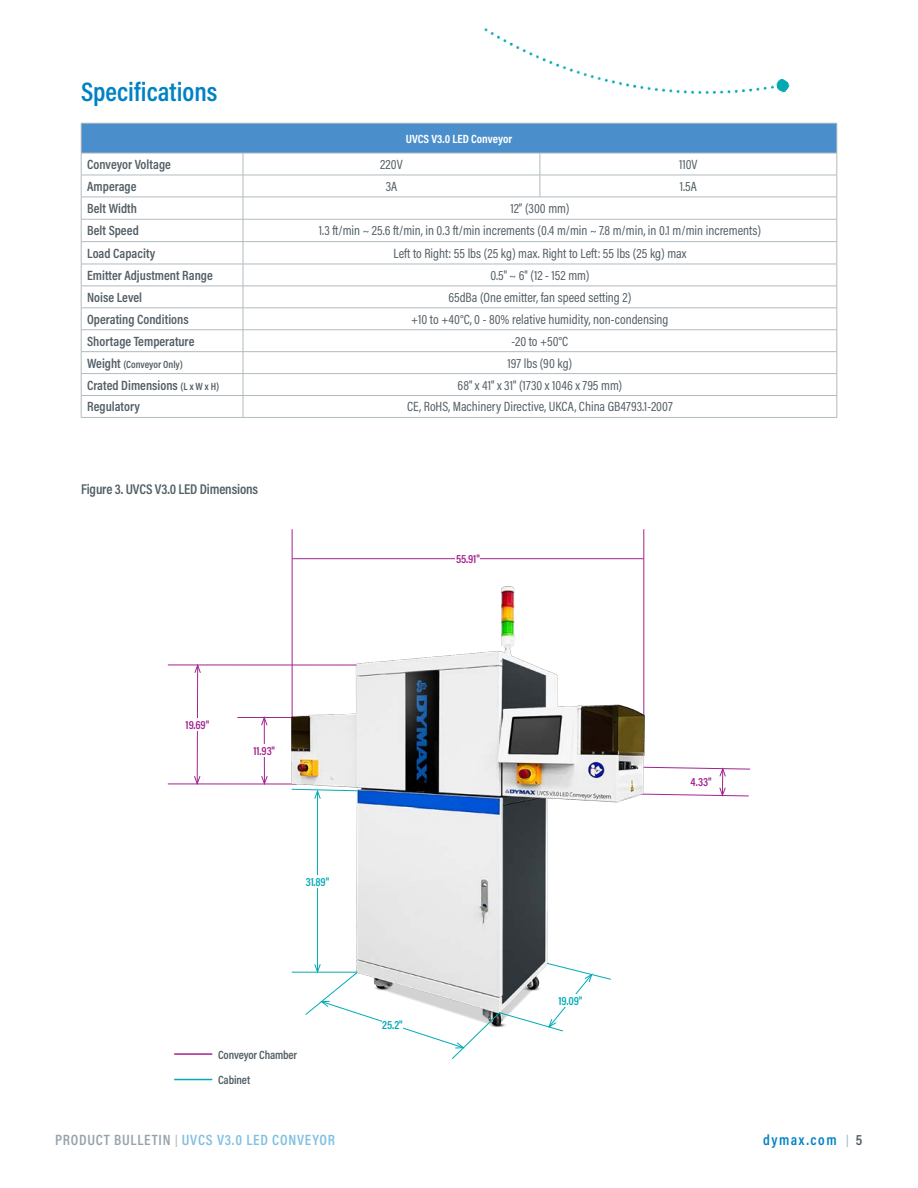
<style>
.page{position:relative;width:918px;height:1188px;background:#fff}
.page>*{position:absolute;margin:0;border:0;box-sizing:border-box;transform-origin:0 0}
.t1{font:600 27px "Acumin Pro Cond";color:#0082c4}
.t2{font:600 15px "Acumin Pro Cond";letter-spacing:.05em;color:#80c0e1}
.t3{font:600 15px "Acumin Pro Cond";letter-spacing:.1em;color:#0082c4}
.t4{font:600 14.25px "Acumin Pro Cond";letter-spacing:-.01em;color:#525e65}
.t5{font:13.5px "Acumin Pro Cond";color:#525e65}
.t6{font:600 13.5px "Acumin Pro Cond";color:#525e65}
.t7{font:600 12px "Acumin Pro Cond";letter-spacing:-.01em;color:#a3238f}
.t8{font:600 12px/25px "Acumin Pro Cond";letter-spacing:-.01em;color:#525e65}
.t9{font:700 12px "Acumin Pro Cond";color:#fff}
.t10{font:600 12px "Acumin Pro Cond";letter-spacing:-.01em;color:#00abb5}
.t11{font:600 10.5px "Acumin Pro Cond";color:#525e65}
.s1{font-size:13.5px}
.s2{font-size:10.5px}
.s3{color:#95a3ab}
.s4{font-size:12px;color:#b1bac0}
.s5{color:#525e65}
</style>
<div class="page">
<img style="left:484px;top:28px;width:306px;height:67px">
<div style="left:81px;top:123px;width:756px;height:30px;background:#4a8ecc"></div>
<svg style="left:540px;top:154px;width:1px;height:43px"></svg>
<hr style="left:81px;top:123px;width:162px;height:1px;background:#b1bbbf">
<hr style="left:81px;top:123px;width:1px;height:30px;background:#b1bbbf">
<hr style="left:243px;top:123px;width:297px;height:1px;background:#b1bbbf">
<hr style="left:540px;top:123px;width:297px;height:1px;background:#b1bbbf">
<hr style="left:81px;top:153px;width:162px;height:1px;background:#b1bbbf">
<hr style="left:243px;top:153px;width:297px;height:1px;background:#b1bbbf">
<hr style="left:540px;top:153px;width:297px;height:1px;background:#b1bbbf">
<hr style="left:81px;top:175px;width:162px;height:1px;background:#b1bbbf">
<hr style="left:243px;top:175px;width:297px;height:1px;background:#b1bbbf">
<hr style="left:540px;top:175px;width:297px;height:1px;background:#b1bbbf">
<hr style="left:81px;top:197px;width:162px;height:1px;background:#b1bbbf">
<hr style="left:81px;top:219px;width:162px;height:1px;background:#b1bbbf">
<hr style="left:81px;top:241px;width:162px;height:1px;background:#b1bbbf">
<hr style="left:81px;top:264px;width:162px;height:1px;background:#b1bbbf">
<hr style="left:81px;top:286px;width:162px;height:1px;background:#b1bbbf">
<hr style="left:81px;top:308px;width:162px;height:1px;background:#b1bbbf">
<hr style="left:81px;top:329px;width:162px;height:1px;background:#b1bbbf">
<hr style="left:81px;top:351px;width:162px;height:1px;background:#b1bbbf">
<hr style="left:81px;top:373px;width:162px;height:1px;background:#b1bbbf">
<hr style="left:81px;top:395px;width:162px;height:1px;background:#b1bbbf">
<svg style="left:81px;top:153px;width:1px;height:264px"></svg>
<hr style="left:81px;top:417px;width:162px;height:1px;background:#b1bbbf">
<hr style="left:837px;top:123px;width:1px;height:30px;background:#b1bbbf">
<hr style="left:243px;top:219px;width:297px;height:1px;background:#b1bbbf">
<hr style="left:540px;top:219px;width:297px;height:1px;background:#b1bbbf">
<hr style="left:243px;top:241px;width:297px;height:1px;background:#b1bbbf">
<hr style="left:540px;top:241px;width:297px;height:1px;background:#b1bbbf">
<hr style="left:243px;top:264px;width:297px;height:1px;background:#b1bbbf">
<hr style="left:540px;top:264px;width:297px;height:1px;background:#b1bbbf">
<hr style="left:243px;top:286px;width:297px;height:1px;background:#b1bbbf">
<hr style="left:540px;top:286px;width:297px;height:1px;background:#b1bbbf">
<hr style="left:243px;top:308px;width:297px;height:1px;background:#b1bbbf">
<hr style="left:540px;top:308px;width:297px;height:1px;background:#b1bbbf">
<hr style="left:243px;top:329px;width:297px;height:1px;background:#b1bbbf">
<hr style="left:540px;top:329px;width:297px;height:1px;background:#b1bbbf">
<hr style="left:243px;top:351px;width:297px;height:1px;background:#b1bbbf">
<hr style="left:540px;top:351px;width:297px;height:1px;background:#b1bbbf">
<hr style="left:243px;top:373px;width:297px;height:1px;background:#b1bbbf">
<hr style="left:540px;top:373px;width:297px;height:1px;background:#b1bbbf">
<hr style="left:243px;top:395px;width:297px;height:1px;background:#b1bbbf">
<hr style="left:540px;top:395px;width:297px;height:1px;background:#b1bbbf">
<hr style="left:243px;top:197px;width:297px;height:1px;background:#b1bbbf">
<hr style="left:540px;top:197px;width:297px;height:1px;background:#b1bbbf">
<svg style="left:243px;top:153px;width:1px;height:264px"></svg>
<svg style="left:837px;top:153px;width:1px;height:264px"></svg>
<hr style="left:243px;top:417px;width:297px;height:1px;background:#b1bbbf">
<hr style="left:540px;top:417px;width:297px;height:1px;background:#b1bbbf">
<hr style="left:643px;top:529px;width:1px;height:189px;background:#a3238f">
<hr style="left:292px;top:529px;width:1px;height:189px;background:#a3238f">
<hr style="left:168px;top:784px;width:129px;height:1px;background:#a3238f">
<hr style="left:168px;top:665px;width:201px;height:1px;background:#a3238f">
<hr style="left:237px;top:717px;width:218px;height:1px;background:#a3238f">
<img style="left:279px;top:566px;width:366px;height:407px">
<hr style="left:292px;top:972px;width:65px;height:1px;background:#00abb5">
<hr style="left:174px;top:1053px;width:38px;height:2px;background:#a3238f">
<hr style="left:174px;top:1079px;width:38px;height:1px;background:#00abb5">
<hr style="left:197px;top:665px;width:1px;height:119px;background:#a3238f">
<svg style="left:194px;top:776px;width:6px;height:8px"></svg>
<svg style="left:195px;top:665px;width:6px;height:8px"></svg>
<hr style="left:264px;top:718px;width:1px;height:66px;background:#a3238f">
<svg style="left:261px;top:776px;width:6px;height:8px"></svg>
<svg style="left:261px;top:718px;width:6px;height:7px"></svg>
<div style="left:185px;top:718px;width:25px;height:13px;background:#fff"></div>
<div style="left:252px;top:744px;width:25px;height:13px;background:#fff"></div>
<hr style="left:292px;top:558px;width:352px;height:1px;background:#a3238f">
<div style="left:456px;top:554px;width:24px;height:10px;background:#fff"></div>
<svg style="left:638px;top:766px;width:113px;height:31px"></svg>
<div style="left:688px;top:775px;width:26px;height:13px;background:#fff"></div>
<hr style="left:317px;top:791px;width:1px;height:181px;background:#00abb5">
<svg style="left:291px;top:788px;width:67px;height:11px"></svg>
<div style="left:306px;top:875px;width:23px;height:13px;background:#fff"></div>
<svg style="left:305px;top:962px;width:307px;height:97px"></svg>
<h1 class="t1" style="left:81px;top:74px;width:138px">Specifications</h1>
<p class="t9" style="left:406px;top:130px;width:108px">UVCS V3.0 LED Conveyor</p>
<p class="t6" style="left:87px;top:155px;width:85px">Conveyor Voltage</p>
<p class="t5" style="left:380px;top:156px;width:24px">220V</p>
<p class="t5" style="left:679px;top:156px;width:20px">110V</p>
<p class="t6" style="left:87px;top:177px;width:51px">Amperage</p>
<p class="t5" style="left:386px;top:178px;width:13px">3A</p>
<p class="t5" style="left:680px;top:178px;width:19px">1.5A</p>
<p class="t6" style="left:87px;top:199px;width:51px">Belt Width</p>
<p class="t5" style="left:510px;top:200px;width:61px">12” (300 mm)</p>
<p class="t6" style="left:87px;top:222px;width:53px">Belt Speed</p>
<p class="t5" style="left:319px;top:222px;width:444px">1.3 ft/min ~ 25.6 ft/min, in 0.3 ft/min increments (0.4 m/min ~ 7.8 m/min, in 0.1 m/min increments)</p>
<p class="t6" style="left:87px;top:244px;width:70px">Load Capacity</p>
<p class="t5" style="left:393px;top:244px;width:294px">Left to Right: 55 lbs (25 kg) max. Right to Left: 55 lbs (25 kg) max</p>
<p class="t6" style="left:87px;top:266px;width:127px">Emitter Adjustment Range</p>
<p class="t5" style="left:490px;top:267px;width:101px">0.5" ~ 6" (12 - 152 mm)</p>
<p class="t6" style="left:87px;top:288px;width:56px">Noise Level</p>
<p class="t5" style="left:448px;top:288px;width:185px">65dBa (One emitter, fan speed setting 2)</p>
<p class="t6" style="left:87px;top:310px;width:103px">Operating Conditions</p>
<p class="t5" style="left:411px;top:310px;width:259px">+10 to +40°C, 0 - 80% relative humidity, non-condensing</p>
<p class="t6" style="left:87px;top:332px;width:109px">Shortage Temperature</p>
<p class="t5" style="left:511px;top:332px;width:58px">-20 to +50°C</p>
<p class="t11" style="left:87px;top:357px;width:97px"><span class="s1">Weight</span> (Conveyor Only)</p>
<p class="t5" style="left:508px;top:354px;width:66px">197 lbs (90 kg)</p>
<p class="t6" style="left:87px;top:376px;width:134px">Crated Dimensions <span class="s2">(L x W x H)</span></p>
<p class="t5" style="left:458px;top:376px;width:166px">68" x 41" x 31" (1730 x 1046 x 795 mm)</p>
<p class="t6" style="left:87px;top:398px;width:54px">Regulatory</p>
<p class="t5" style="left:407px;top:398px;width:267px">CE, RoHS, Machinery Directive, UKCA, China GB4793.1-2007</p>
<p class="t4" style="left:81px;top:480px;width:179px">Figure 3. UVCS V3.0 LED Dimensions</p>
<p class="t7" style="left:456px;top:551px;width:25px">55.91"</p>
<p class="t7" style="left:186px;top:717px;width:25px">19.69"</p>
<p class="t7" style="left:254px;top:743px;width:23px">11.93"</p>
<p class="t10" style="left:306px;top:874px;width:25px">31.89"</p>
<p class="t8" style="left:218px;top:1042px;width:81px">Conveyor Chamber<br>Cabinet</p>
<p class="t10" style="left:382px;top:1017px;width:22px">25.2"</p>
<p class="t10" style="left:558px;top:993px;width:25px">19.09"</p>
<p class="t7" style="left:691px;top:774px;width:22px">4.33"</p>
<p class="t2" style="left:55px;top:1130px;width:281px"><span class="s3">PRODUCT BULLETIN</span> <span class="s4">|</span> UVCS V3.0 LED CONVEYOR</p>
<p class="t3" style="left:763px;top:1130px;width:101px">dymax.com <span class="s4">|</span> <span class="s5">5</span></p>
</div>
